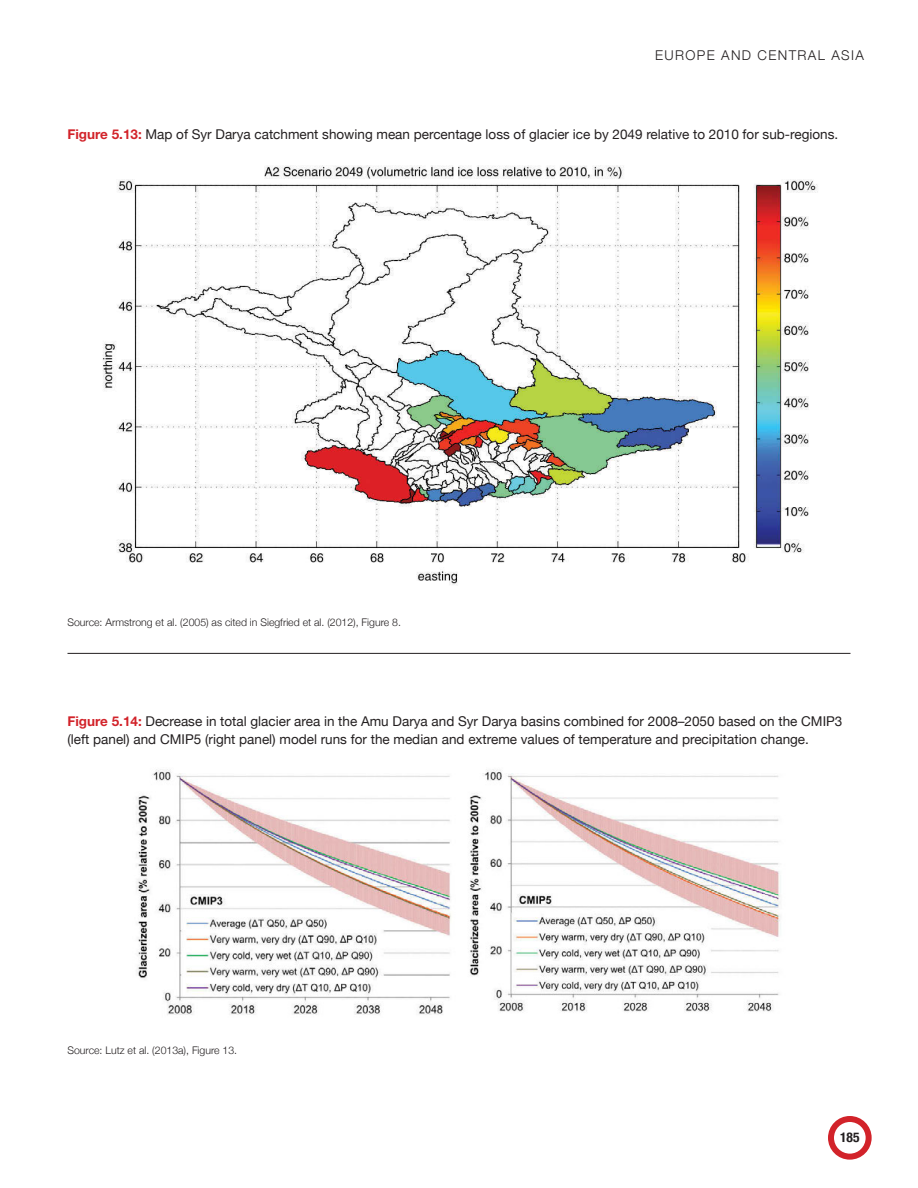
<style>
.page{position:relative;width:918px;height:1188px;background:#fff}
.page>*{position:absolute;margin:0;border:0;box-sizing:border-box;transform-origin:0 0}
.t1{font:13.5px/18px "Helvetica Neue";color:#231f20}
.t2{font:300 13.5px "Helvetica Neue";letter-spacing:.1em;color:#231f20}
.t3{font:700 condensed 13.5px "Helvetica Neue";color:#231f20}
.t4{font:300 10.5px "Helvetica Neue";color:#231f20}
.s1{font-weight:700;color:#d2232a}
</style>
<div class="page">
<div style="left:828px;top:1116px;width:44px;height:44px;border:6px solid #d2232a;border-radius:50%"></div>
<img style="left:102px;top:165px;width:716px;height:420px">
<hr style="left:68px;top:653px;width:782px;height:1px;background:#231f20">
<img style="left:136px;top:769px;width:644px;height:246px">
<p class="t2" style="left:655px;top:47px;width:210px">EUROPE AND CENTRAL ASIA</p>
<p class="t1" style="left:67px;top:125px;width:772px"><span class="s1">Figure 5.13:</span> Map of Syr Darya catchment showing mean percentage loss of glacier ice by 2049 relative to 2010 for sub-regions.</p>
<p class="t4" style="left:68px;top:616px;width:335px">Source: Armstrong et al. (2005) as cited in Siegfried et al. (2012), Figure 8.</p>
<p class="t1" style="left:68px;top:712px;width:776px"><span class="s1">Figure 5.14:</span> Decrease in total glacier area in the Amu Darya and Syr Darya basins combined for 2008–2050 based on the CMIP3 (left panel) and CMIP5 (right panel) model runs for the median and extreme values of temperature and precipitation change.</p>
<p class="t4" style="left:68px;top:1044px;width:171px">Source: Lutz et al. (2013a), Figure 13.</p>
<p class="t3" style="left:840px;top:1129px;width:21px">185</p>
</div>
